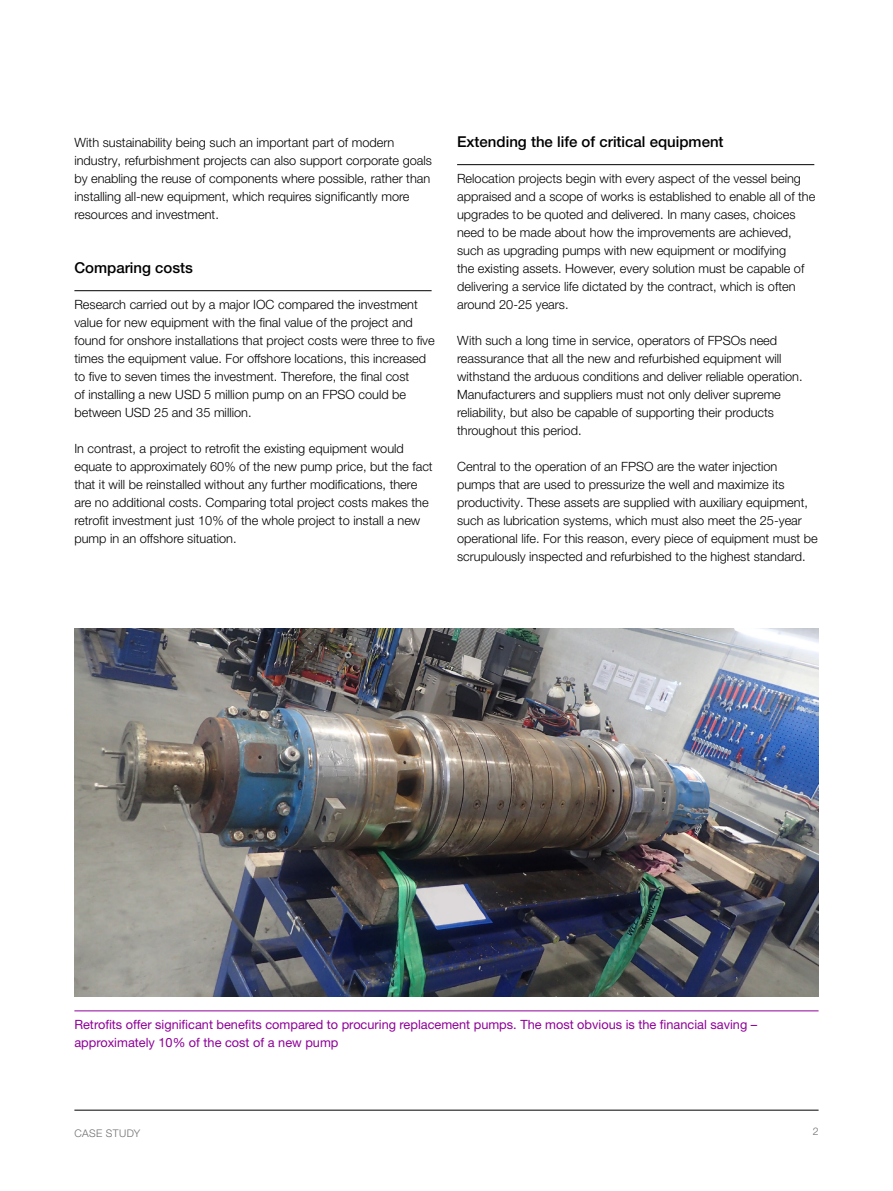
<style>
.page{position:relative;width:893px;height:1191px;background:#fff}
.page>*{position:absolute;margin:0;border:0;box-sizing:border-box;transform-origin:0 0}
.t1{font:500 15px "Helvetica Neue LT Pro";color:#000}
.t2{font:300 12.75px/18px "Helvetica Neue LT Pro";color:#000}
.t3{font:12.75px/18px "Helvetica Neue LT Pro";color:#8f0098}
.t4{font:300 10.5px "Helvetica Neue LT Pro";letter-spacing:.035em;color:#6e6e6e}
</style>
<div class="page">
<hr style="left:74px;top:1109px;width:745px;height:1px;background:#000">
<hr style="left:74px;top:290px;width:358px;height:1px;background:#000">
<img style="left:74px;top:629px;width:745px;height:367px">
<hr style="left:74px;top:1010px;width:745px;height:1px;background:#8f0098">
<hr style="left:457px;top:164px;width:357px;height:1px;background:#000">
<p class="t2" style="left:74px;top:133px;width:359px">With sustainability being such an important part of modern industry, refurbishment projects can also support corporate goals by enabling the reuse of components where possible, rather than installing all-new equipment, which requires significantly more resources and investment.</p>
<p class="t1" style="left:74px;top:258px;width:120px">Comparing costs</p>
<p class="t2" style="left:74px;top:295px;width:362px">Research carried out by a major IOC compared the investment value for new equipment with the final value of the project and found for onshore installations that project costs were three to five times the equipment value. For offshore locations, this increased to five to seven times the investment. Therefore, the final cost<br>of installing a new USD 5 million pump on an FPSO could be between USD 25 and 35 million.</p>
<p class="t2" style="left:74px;top:439px;width:360px">In contrast, a project to retrofit the existing equipment would equate to approximately 60% of the new pump price, but the fact that it will be reinstalled without any further modifications, there are no additional costs. Comparing total project costs makes the retrofit investment just 10% of the whole project to install a new pump in an offshore situation.</p>
<p class="t1" style="left:457px;top:132px;width:268px">Extending the life of critical equipment</p>
<p class="t2" style="left:457px;top:169px;width:360px">Relocation projects begin with every aspect of the vessel being appraised and a scope of works is established to enable all of the upgrades to be quoted and delivered. In many cases, choices need to be made about how the improvements are achieved, such as upgrading pumps with new equipment or modifying<br>the existing assets. However, every solution must be capable of delivering a service life dictated by the contract, which is often around 20-25 years.</p>
<p class="t2" style="left:457px;top:331px;width:347px">With such a long time in service, operators of FPSOs need reassurance that all the new and refurbished equipment will withstand the arduous conditions and deliver reliable operation.<br>Manufacturers and suppliers must not only deliver supreme reliability, but also be capable of supporting their products throughout this period.</p>
<p class="t2" style="left:457px;top:457px;width:362px">Central to the operation of an FPSO are the water injection pumps that are used to pressurize the well and maximize its productivity. These assets are supplied with auxiliary equipment, such as lubrication systems, which must also meet the 25-year operational life. For this reason, every piece of equipment must be scrupulously inspected and refurbished to the highest standard.</p>
<p class="t3" style="left:74px;top:1015px;width:684px">Retrofits offer significant benefits compared to procuring replacement pumps. The most obvious is the financial saving – approximately 10% of the cost of a new pump</p>
<p class="t4" style="left:74px;top:1126px;width:67px">CASE STUDY</p>
<p class="t4" style="left:813px;top:1124px;width:7px">2</p>
</div>
